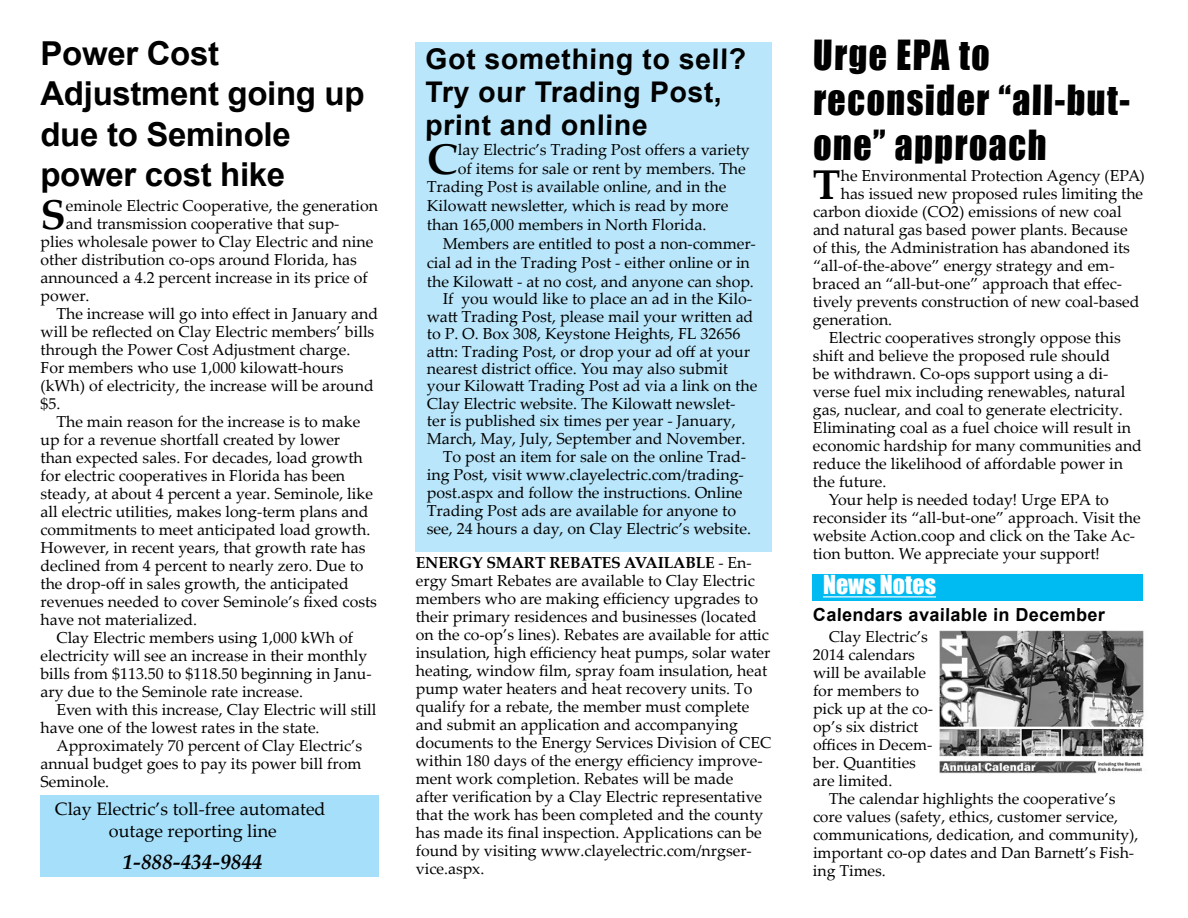
<style>
.page{position:relative;width:1188px;height:918px;background:#fff}
.page>*{position:absolute;margin:0;border:0;box-sizing:border-box;transform-origin:0 0}
.t1{font:700 42.9px "Palatino Linotype";color:#000}
.t2{font:700 41.55px "Palatino Linotype";color:#000}
.t3{font:38.1px/45px "Impact";color:#000;scale:.94 1}
.t4{font:700 33px/40.5px "Arial";letter-spacing:-.01em;color:#000}
.t5{font:700 28.5px/33px "Arial";color:#000}
.t6{font:24px "Impact";color:#fff}
.t7{font:italic 700 21px "Palatino Linotype";color:#000}
.t8{font:18px/21.6px "Palatino Linotype";color:#000;text-align:center}
.t9{font:700 18px "Arial";color:#000}
.t10{font:15.9px/18px "Palatino Linotype";color:#000}
.t11{font:15.75px/18px "Palatino Linotype";color:#000}
.s1{font-weight:700}
</style>
<div class="page">
<div style="left:813px;top:574px;width:330px;height:27px;background:#00bbf2"></div>
<hr style="left:823px;top:596px;width:113px;height:1px;background:#fff">
<div style="left:416px;top:42px;width:356px;height:510px;background:#b9e6fa"></div>
<img style="left:939px;top:631px;width:205px;height:143px">
<div style="left:40px;top:795px;width:339px;height:82px;background:#a5dff9"></div>
<h3 class="t4" style="left:40px;top:34px;width:326px">Power Cost<br>Adjustment going up due to Seminole power cost hike</h3>
<h2 class="t2" style="left:40px;top:185px;width:27px">S</h2>
<p class="t10" style="left:66px;top:196px;width:314px">eminole Electric Cooperative, the generation</p>
<p class="t10" style="left:66px;top:214px;width:275px">and transmission cooperative that sup-</p>
<p class="t10" style="left:40px;top:232px;width:334px">plies wholesale power to Clay Electric and nine</p>
<p class="t10" style="left:40px;top:250px;width:318px">other distribution co-ops around Florida, has</p>
<p class="t10" style="left:40px;top:268px;width:329px">announced a 4.2 percent increase in its price of</p>
<p class="t10" style="left:40px;top:286px;width:51px">power.</p>
<p class="t10" style="left:56px;top:304px;width:323px">The increase will go into effect in January and</p>
<p class="t10" style="left:40px;top:322px;width:335px">will be reflected on Clay Electric members’ bills</p>
<p class="t10" style="left:40px;top:340px;width:311px">through the Power Cost Adjustment charge.</p>
<p class="t10" style="left:40px;top:358px;width:305px">For members who use 1,000 kilowatt-hours</p>
<p class="t10" style="left:40px;top:376px;width:335px">(kWh) of electricity, the increase will be around</p>
<p class="t10" style="left:40px;top:394px;width:21px">$5.</p>
<p class="t10" style="left:56px;top:412px;width:305px">The main reason for the increase is to make</p>
<p class="t10" style="left:40px;top:430px;width:301px">up for a revenue shortfall created by lower</p>
<p class="t10" style="left:40px;top:448px;width:324px">than expected sales. For decades, load growth</p>
<p class="t10" style="left:40px;top:466px;width:306px">for electric cooperatives in Florida has been</p>
<p class="t10" style="left:40px;top:484px;width:334px">steady, at about 4 percent a year. Seminole, like</p>
<p class="t10" style="left:40px;top:502px;width:329px">all electric utilities, makes long-term plans and</p>
<p class="t10" style="left:40px;top:520px;width:331px">commitments to meet anticipated load growth.</p>
<p class="t10" style="left:40px;top:538px;width:326px">However, in recent years, that growth rate has</p>
<p class="t10" style="left:40px;top:556px;width:325px">declined from 4 percent to nearly zero. Due to</p>
<p class="t10" style="left:40px;top:574px;width:310px">the drop-off in sales growth, the anticipated</p>
<p class="t10" style="left:40px;top:591px;width:338px">revenues needed to cover Seminole’s fixed costs</p>
<p class="t10" style="left:40px;top:609px;width:158px">have not materialized.</p>
<p class="t10" style="left:56px;top:627px;width:298px">Clay Electric members using 1,000 kWh of</p>
<p class="t10" style="left:40px;top:645px;width:328px">electricity will see an increase in their monthly</p>
<p class="t10" style="left:40px;top:663px;width:333px">bills from $113.50 to $118.50 beginning in Janu-</p>
<p class="t10" style="left:40px;top:682px;width:264px">ary due to the Seminole rate increase.</p>
<p class="t10" style="left:56px;top:700px;width:322px">Even with this increase, Clay Electric will still</p>
<p class="t10" style="left:40px;top:718px;width:281px">have one of the lowest rates in the state.</p>
<p class="t10" style="left:56px;top:736px;width:307px">Approximately 70 percent of Clay Electric’s</p>
<p class="t10" style="left:40px;top:754px;width:322px">annual budget goes to pay its power bill from</p>
<p class="t10" style="left:40px;top:772px;width:70px">Seminole.</p>
<p class="t8" style="left:55px;top:797px;width:272px">Clay Electric’s toll-free automated outage reporting line</p>
<h3 class="t7" style="left:122px;top:847px;width:142px">1-888-434-9844</h3>
<h3 class="t5" style="left:425px;top:44px;width:323px">Got something to sell?<br>Try our Trading Post, print and online</h3>
<h1 class="t1" style="left:427px;top:129px;width:33px">C</h1>
<p class="t10" style="left:458px;top:140px;width:293px">lay Electric’s Trading Post offers a variety</p>
<p class="t10" style="left:458px;top:159px;width:290px">of items for sale or rent by members. The</p>
<p class="t10" style="left:427px;top:177px;width:301px">Trading Post is available online, and in the</p>
<p class="t10" style="left:427px;top:196px;width:303px">Kilowatt newsletter, which is read by more</p>
<p class="t10" style="left:427px;top:215px;width:281px">than 165,000 members in North Florida.</p>
<p class="t10" style="left:443px;top:234px;width:315px">Members are entitled to post a non-commer-</p>
<p class="t10" style="left:427px;top:253px;width:325px">cial ad in the Trading Post - either online or in</p>
<p class="t10" style="left:427px;top:272px;width:329px">the Kilowatt - at no cost, and anyone can shop.</p>
<p class="t10" style="left:443px;top:289px;width:311px">If you would like to place an ad in the Kilo-</p>
<p class="t10" style="left:427px;top:307px;width:328px">watt Trading Post, please mail your written ad</p>
<p class="t10" style="left:427px;top:324px;width:315px">to P. O. Box 308, Keystone Heights, FL 32656</p>
<p class="t10" style="left:427px;top:342px;width:325px">attn: Trading Post, or drop your ad off at your</p>
<p class="t10" style="left:427px;top:359px;width:303px">nearest district office. You may also submit</p>
<p class="t10" style="left:427px;top:376px;width:332px">your Kilowatt Trading Post ad via a link on the</p>
<p class="t10" style="left:427px;top:394px;width:311px">Clay Electric website. The Kilowatt newslet-</p>
<p class="t10" style="left:427px;top:411px;width:310px">ter is published six times per year - January,</p>
<p class="t10" style="left:427px;top:429px;width:320px">March, May, July, September and November.</p>
<p class="t10" style="left:443px;top:447px;width:305px">To post an item for sale on the online Trad-</p>
<p class="t10" style="left:427px;top:465px;width:319px">ing Post, visit www.clayelectric.com/trading-</p>
<p class="t10" style="left:427px;top:483px;width:318px">post.aspx and follow the instructions. Online</p>
<p class="t10" style="left:427px;top:501px;width:311px">Trading Post ads are available for anyone to</p>
<p class="t10" style="left:427px;top:519px;width:326px">see, 24 hours a day, on Clay Electric’s website.</p>
<p class="t10" style="left:416px;top:553px;width:357px"><span class="s1">ENERGY SMART REBATES AVAILABLE</span> - En&shy;ergy Smart Rebates are available to Clay Electric members who are making efficiency upgrades to their primary residences and businesses (located on the co-op’s lines). Rebates are available for attic insulation, high efficiency heat pumps, solar water heating, window film, spray foam insulation, heat pump water heaters and heat recovery units. To qualify for a rebate, the member must complete and submit an application and accompanying documents to the Energy Services Division of CEC within 180 days of the energy efficiency improve&shy;ment work completion. Rebates will be made<br>after verification by a Clay Electric representative that the work has been completed and the county has made its final inspection. Applications can be found by visiting www.clayelectric.com/nrgser&shy;vice.aspx.</p>
<h3 class="t3" style="left:813px;top:32px;width:340px">Urge EPA to reconsider “all-but&shy;one” approach</h3>
<h2 class="t2" style="left:813px;top:156px;width:29px">T</h2>
<p class="t10" style="left:841px;top:166px;width:305px">he Environmental Protection Agency (EPA)</p>
<p class="t10" style="left:841px;top:184px;width:304px">has issued new proposed rules limiting the</p>
<p class="t10" style="left:813px;top:202px;width:310px">carbon dioxide (CO2) emissions of new coal</p>
<p class="t10" style="left:813px;top:220px;width:316px">and natural gas based power plants. Because</p>
<p class="t10" style="left:813px;top:238px;width:319px">of this, the Administration has abandoned its</p>
<p class="t10" style="left:813px;top:256px;width:303px">“all-of-the-above” energy strategy and em-</p>
<p class="t10" style="left:813px;top:274px;width:311px">braced an “all-but-one” approach that effec-</p>
<p class="t10" style="left:813px;top:292px;width:328px">tively prevents construction of new coal-based</p>
<p class="t10" style="left:813px;top:310px;width:81px">generation.</p>
<p class="t10" style="left:829px;top:328px;width:293px">Electric cooperatives strongly oppose this</p>
<p class="t10" style="left:813px;top:346px;width:299px">shift and believe the proposed rule should</p>
<p class="t10" style="left:813px;top:364px;width:297px">be withdrawn. Co-ops support using a di-</p>
<p class="t10" style="left:813px;top:382px;width:314px">verse fuel mix including renewables, natural</p>
<p class="t10" style="left:813px;top:400px;width:311px">gas, nuclear, and coal to generate electricity.</p>
<p class="t10" style="left:813px;top:418px;width:319px">Eliminating coal as a fuel choice will result in</p>
<p class="t10" style="left:813px;top:436px;width:330px">economic hardship for many communities and</p>
<p class="t10" style="left:813px;top:454px;width:312px">reduce the likelihood of affordable power in</p>
<p class="t10" style="left:813px;top:472px;width:75px">the future.</p>
<p class="t10" style="left:829px;top:490px;width:282px">Your help is needed today! Urge EPA to</p>
<p class="t10" style="left:813px;top:508px;width:329px">reconsider its “all-but-one” approach. Visit the</p>
<p class="t10" style="left:813px;top:526px;width:324px">website Action.coop and click on the Take Ac-</p>
<p class="t10" style="left:813px;top:544px;width:289px">tion button. We appreciate your support!</p>
<h3 class="t6" style="left:823px;top:566px;width:115px">News Notes</h3>
<p class="t9" style="left:813px;top:602px;width:293px">Calendars available in December</p>
<p class="t11" style="left:813px;top:627px;width:122px;text-indent:16px">Clay Electric’s<br>2014 calendars will be available for members to pick up at the co&shy;op’s six district offices in Decem&shy;ber. Quantities are limited.</p>
<p class="t11" style="left:813px;top:789px;width:327px;text-indent:16px">The calendar highlights the cooperative’s core values (safety, ethics, customer service, communications, dedication, and community), important co-op dates and Dan Barnett’s Fish&shy;ing Times.</p>
</div>
